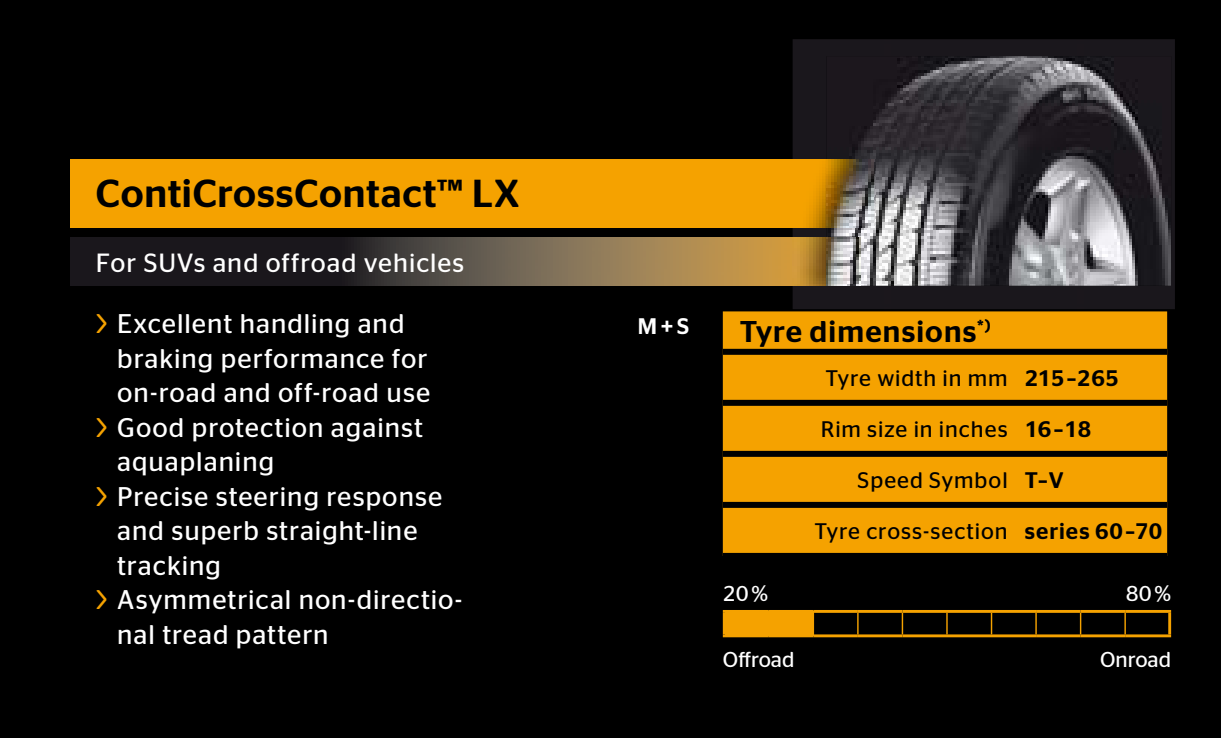
<style>
.page{position:relative;width:1221px;height:738px;background:#000}
.page>*{position:absolute;margin:0;border:0;box-sizing:border-box;transform-origin:0 0}
.t1{font:500 39px "Continental Stag Sans";letter-spacing:.02em;color:#000}
.t2{font:500 30px "Continental Stag Sans";letter-spacing:.035em;color:#000}
.t3{font:27px "Continental Stag Sans";letter-spacing:.035em;color:#fff}
.t4{font:26.4px "Continental Stag Sans";letter-spacing:.035em;color:#fff}
.t5{font:22.5px "Continental Stag Sans";letter-spacing:.04em;color:#000}
.t6{font:500 22.5px "Continental Stag Sans";color:#fff}
.t7{font:21.6px "Continental Stag Sans";color:#fff}
.s1{color:#f5a200}
.s2{font-weight:500}
</style>
<div class="page">
<img style="left:70px;top:238px;width:723px;height:48px">
<div style="left:70px;top:160px;width:805px;height:68px;background:#f5a200"></div>
<img style="left:793px;top:39px;width:382px;height:270px">
<img style="left:793px;top:160px;width:34px;height:68px">
<img style="left:827px;top:56px;width:344px;height:230px">
<div style="left:723px;top:311px;width:444px;height:242px;background:#f5a200"></div>
<div style="left:723px;top:349px;width:444px;height:6px;background:#000"></div>
<div style="left:723px;top:400px;width:444px;height:6px;background:#000"></div>
<div style="left:723px;top:451px;width:444px;height:6px;background:#000"></div>
<div style="left:723px;top:502px;width:444px;height:6px;background:#000"></div>
<hr style="left:723px;top:613px;width:3px;height:21px;background:#f5a200">
<hr style="left:723px;top:610px;width:46px;height:3px;background:#f5a200">
<hr style="left:723px;top:634px;width:46px;height:3px;background:#f5a200">
<hr style="left:769px;top:610px;width:44px;height:3px;background:#f5a200">
<hr style="left:769px;top:634px;width:44px;height:3px;background:#f5a200">
<svg style="left:813px;top:613px;width:1px;height:21px"></svg>
<hr style="left:813px;top:610px;width:45px;height:3px;background:#f5a200">
<hr style="left:813px;top:634px;width:45px;height:3px;background:#f5a200">
<hr style="left:857px;top:613px;width:2px;height:21px;background:#f5a200">
<hr style="left:858px;top:610px;width:44px;height:3px;background:#f5a200">
<hr style="left:858px;top:634px;width:44px;height:3px;background:#f5a200">
<svg style="left:902px;top:613px;width:1px;height:21px"></svg>
<hr style="left:902px;top:610px;width:45px;height:3px;background:#f5a200">
<hr style="left:902px;top:634px;width:45px;height:3px;background:#f5a200">
<hr style="left:946px;top:613px;width:2px;height:21px;background:#f5a200">
<hr style="left:947px;top:610px;width:89px;height:3px;background:#f5a200">
<svg style="left:991px;top:613px;width:1px;height:21px"></svg>
<hr style="left:947px;top:634px;width:89px;height:3px;background:#f5a200">
<hr style="left:1035px;top:613px;width:2px;height:21px;background:#f5a200">
<hr style="left:1036px;top:610px;width:45px;height:3px;background:#f5a200">
<hr style="left:1036px;top:634px;width:45px;height:3px;background:#f5a200">
<svg style="left:1080px;top:613px;width:1px;height:21px"></svg>
<hr style="left:1081px;top:610px;width:44px;height:3px;background:#f5a200">
<hr style="left:1081px;top:634px;width:44px;height:3px;background:#f5a200">
<hr style="left:1124px;top:613px;width:2px;height:21px;background:#f5a200">
<hr style="left:1125px;top:610px;width:46px;height:3px;background:#f5a200">
<hr style="left:1168px;top:613px;width:3px;height:21px;background:#f5a200">
<hr style="left:1125px;top:634px;width:46px;height:3px;background:#f5a200">
<div style="left:725px;top:612px;width:88px;height:24px;background:#f5a200"></div>
<h1 class="t1" style="left:96px;top:171px;width:425px">ContiCrossContact™ LX</h1>
<p class="t4" style="left:96px;top:248px;width:370px">For SUVs and offroad vehicles</p>
<p class="t3" style="left:96px;top:308px;width:310px"><span class="s1">&gt;</span> Excellent handling and</p>
<p class="t3" style="left:117px;top:343px;width:312px">braking performance for</p>
<p class="t3" style="left:117px;top:377px;width:315px">on-road and off-road use</p>
<p class="t3" style="left:96px;top:412px;width:329px"><span class="s1">&gt;</span> Good protection against</p>
<p class="t3" style="left:117px;top:446px;width:158px">aquaplaning</p>
<p class="t3" style="left:96px;top:481px;width:348px"><span class="s1">&gt;</span> Precise steering response</p>
<p class="t3" style="left:117px;top:515px;width:302px">and superb straight-line</p>
<p class="t3" style="left:117px;top:550px;width:105px">tracking</p>
<p class="t3" style="left:96px;top:584px;width:368px"><span class="s1">&gt;</span> Asymmetrical non-directio-</p>
<p class="t3" style="left:117px;top:619px;width:213px">nal tread pattern</p>
<p class="t6" style="left:638px;top:313px;width:53px">M + S</p>
<p class="t2" style="left:740px;top:314px;width:252px">Tyre dimensions<sup>*)</sup></p>
<p class="t5" style="left:826px;top:366px;width:295px">Tyre width in mm <span class="s2">215–265</span></p>
<p class="t5" style="left:821px;top:417px;width:272px">Rim size in inches <span class="s2">16–18</span></p>
<p class="t5" style="left:858px;top:468px;width:207px">Speed Symbol <span class="s2">T–V</span></p>
<p class="t5" style="left:815px;top:519px;width:349px">Tyre cross-section <span class="s2">series 60–70</span></p>
<p class="t7" style="left:723px;top:581px;width:47px">20 %</p>
<p class="t7" style="left:1126px;top:581px;width:47px">80 %</p>
<p class="t7" style="left:723px;top:647px;width:73px">Offroad</p>
<p class="t7" style="left:1100px;top:647px;width:72px">Onroad</p>
</div>
